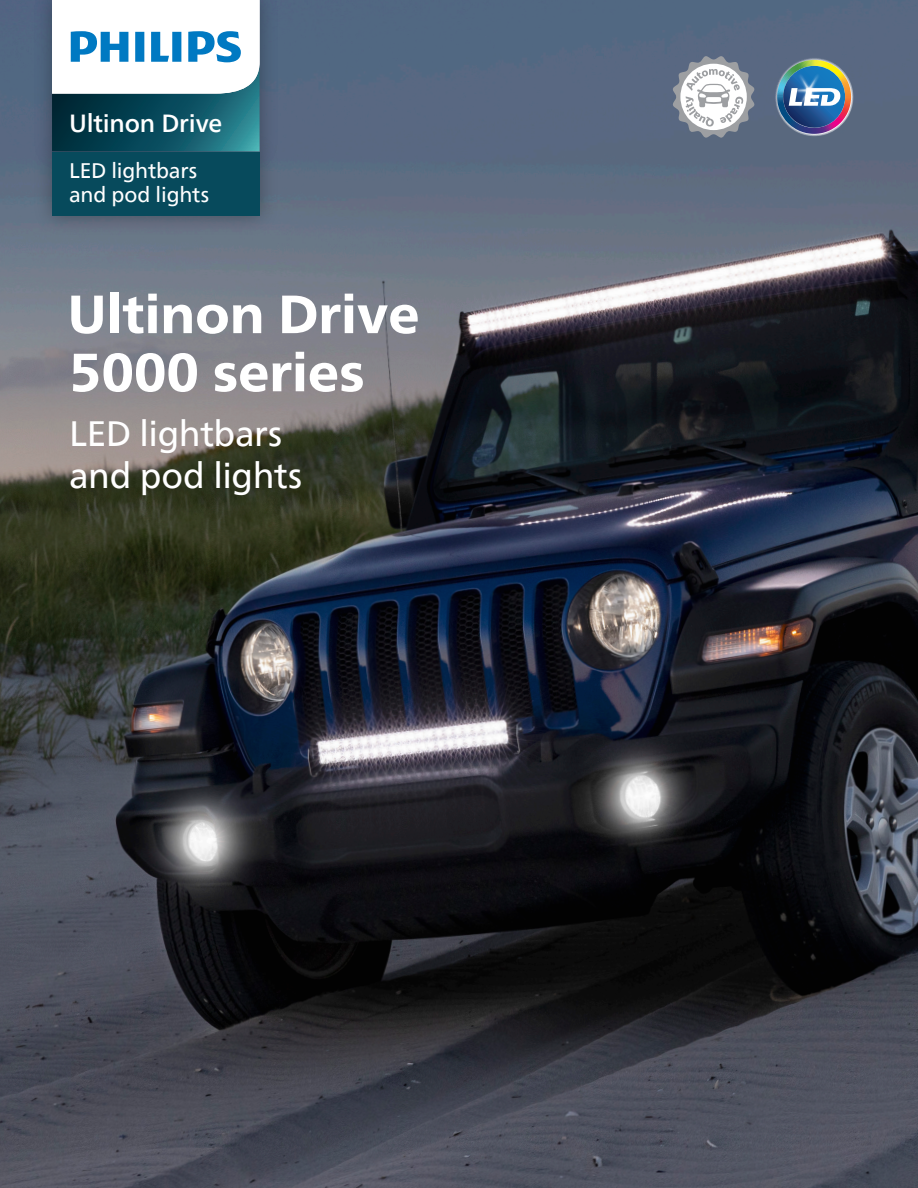
<style>
.page{position:relative;width:918px;height:1188px;background:#fff}
.page>*{position:absolute;margin:0;border:0;box-sizing:border-box;transform-origin:0 0}
.Title_55_pt_white{font:800 53.7px/58.1px "Neue Frutiger World";color:#fff}
.t1{font:35.1px/42.2px "Neue Frutiger World";letter-spacing:-.01em;color:#fff}
.t2{font:500 24.75px "Neue Frutiger World";letter-spacing:-.01em;color:#fff}
.t3{font:21px/24px "Neue Frutiger World";letter-spacing:-.005em;color:#fff}
</style>
<div class="page">
<img style="left:0;top:0;width:918px;height:1188px">
<svg style="left:775px;top:57px;width:79px;height:79px"></svg>
<svg style="left:783px;top:66px;width:62px;height:62px"></svg>
<img style="left:777px;top:60px;width:64px;height:74px">
<svg style="left:673px;top:56px;width:81px;height:82px"></svg>
<img style="left:27px;top:0;width:258px;height:126px">
<svg style="left:52px;top:0;width:208px;height:126px"></svg>
<img style="left:27px;top:126px;width:258px;height:115px">
<div style="left:52px;top:151px;width:208px;height:65px;background:#074a5c"></div>
<p class="t2" style="left:69px;top:102px;width:155px">Ultinon Drive</p>
<p class="t3" style="left:69px;top:159px;width:142px">LED lightbars and pod lights</p>
<p class="Title_55_pt_white" style="left:68px;top:286px;width:354px">Ultinon Drive<br>5000 series</p>
<p class="t1" style="left:69px;top:414px;width:235px">LED lightbars and pod lights</p>
</div>
